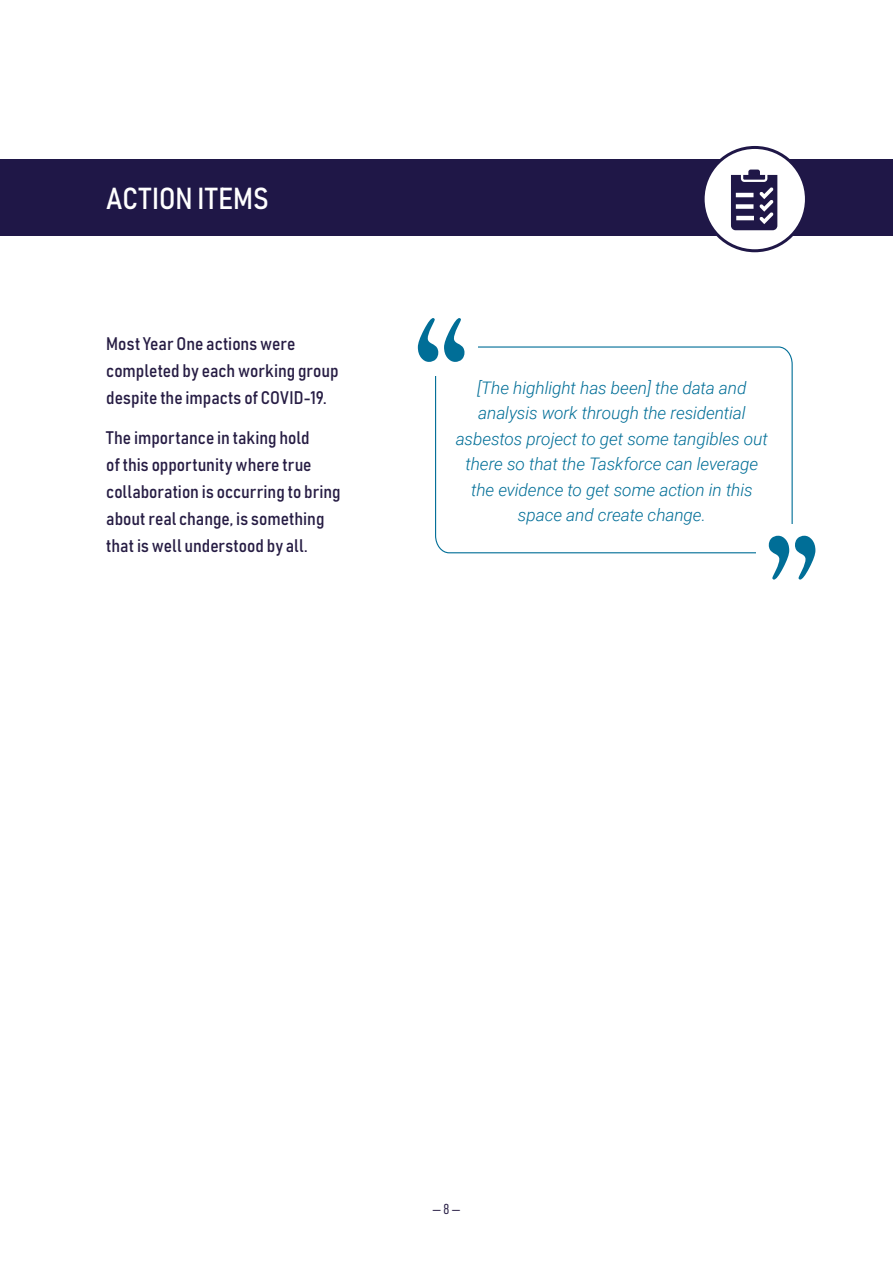
<style>
.page{position:relative;width:893px;height:1263px;background:#fff}
.page>*{position:absolute;margin:0;border:0;box-sizing:border-box;transform-origin:0 0}
.t1{font:30px "Bahnschrift";letter-spacing:.005em;color:#fff}
.t2{font:18px/27px "Bahnschrift";color:#271d44}
.t3{font:italic 300 17.25px/25.5px "Roboto";letter-spacing:-.005em;color:#006e97;text-align:center}
.t4{font:14.25px "Bahnschrift";color:#271d44}
</style>
<div class="page">
<div style="left:0;top:159px;width:893px;height:77px;background:#1f1747"></div>
<div style="left:703px;top:147px;width:103px;height:104px;background:#fff;border-radius:50%"></div>
<div style="left:702px;top:146px;width:106px;height:106px;border:3px solid #1f1747;border-radius:50%"></div>
<svg style="left:731px;top:170px;width:46px;height:60px;background:#484168"></svg>
<hr style="left:736px;top:193px;width:17px;height:4px;background:#fff">
<div style="left:736px;top:204px;width:17px;height:5px;background:#fff"></div>
<hr style="left:736px;top:216px;width:18px;height:4px;background:#fff">
<svg style="left:435px;top:346px;width:358px;height:208px"></svg>
<div style="left:405px;top:304px;width:72px;height:72px;background:#fff"></div>
<svg style="left:444px;top:318px;width:20px;height:44px"></svg>
<svg style="left:418px;top:318px;width:20px;height:44px"></svg>
<div style="left:756px;top:524px;width:72px;height:73px;background:#fff"></div>
<svg style="left:769px;top:536px;width:20px;height:43px"></svg>
<svg style="left:795px;top:536px;width:20px;height:43px"></svg>
<h1 class="t1" style="left:106px;top:179px;width:164px">ACTION ITEMS</h1>
<p class="t2" style="left:106px;top:330px;width:234px">Most Year One actions were completed by each working group despite the impacts of COVID-19.</p>
<p class="t2" style="left:106px;top:424px;width:236px">The importance in taking hold<br>of this opportunity where true collaboration is occurring to bring about real change, is something that is well understood by all.</p>
<p class="t3" style="left:456px;top:374px;width:314px">[The highlight has been] the data and analysis work through the residential asbestos project to get some tangibles out there so that the Taskforce can leverage the evidence to get some action in this space and create change.</p>
<p class="t4" style="left:432px;top:1200px;width:30px">— 8 —</p>
</div>
